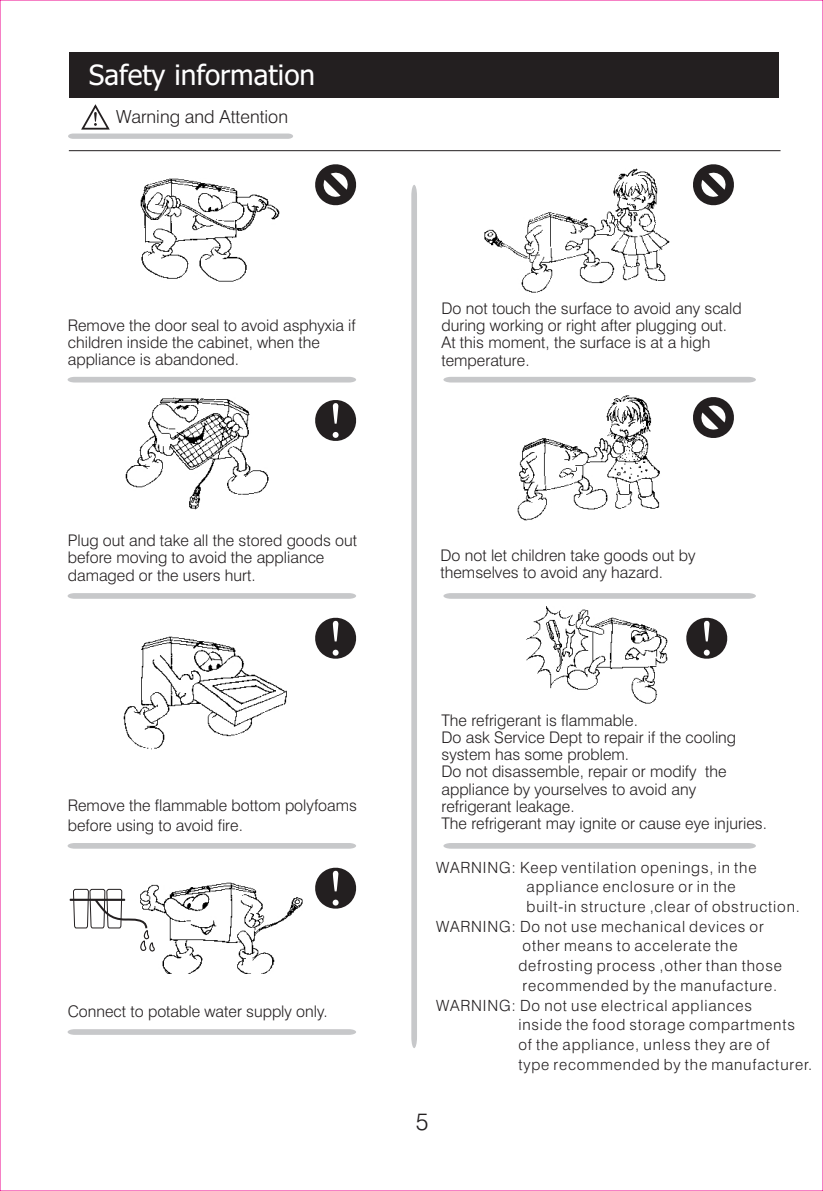
<style>
.page{position:relative;width:823px;height:1191px;background:#fff}
.page>*{position:absolute;margin:0;border:0;box-sizing:border-box;transform-origin:0 0}
.t1{font:28px "Tahoma";color:#fff}
.t2{font:300 24px "Swiss 721 BT";color:#231f20}
.t3{font:300 18px "Swiss 721 BT";color:#231f20}
.t4{font:300 16px/17.2px "Swiss 721 BT";color:#231f20}
.t5{font:300 15.4px "Swiss 721 BT";letter-spacing:.055em;color:#231f20}
</style>
<div class="page">
<div style="left:69px;top:52px;width:709px;height:46px;background:#231f20"></div>
<svg style="left:68px;top:104px;width:225px;height:35px"></svg>
<hr style="left:69px;top:150px;width:711px;height:1px;background:#231f20">
<svg style="left:315px;top:164px;width:42px;height:42px"></svg>
<svg style="left:68px;top:377px;width:288px;height:5px"></svg>
<div style="left:443px;top:377px;width:312px;height:5px;background:#c7c8ca"></div>
<svg style="left:315px;top:617px;width:42px;height:42px"></svg>
<svg style="left:315px;top:400px;width:42px;height:41px"></svg>
<svg style="left:686px;top:617px;width:42px;height:42px"></svg>
<svg style="left:411px;top:185px;width:6px;height:863px;background:#cacbcd"></svg>
<svg style="left:68px;top:843px;width:288px;height:5px"></svg>
<div style="left:443px;top:843px;width:312px;height:5px;background:#c7c8ca"></div>
<svg style="left:68px;top:593px;width:288px;height:6px;background:#cacbcd"></svg>
<svg style="left:443px;top:593px;width:312px;height:6px;background:#cacbcd"></svg>
<img style="left:140px;top:178px;width:139px;height:104px">
<img style="left:484px;top:168px;width:185px;height:125px">
<img style="left:125px;top:398px;width:144px;height:111px">
<img style="left:517px;top:395px;width:143px;height:126px">
<svg style="left:693px;top:164px;width:41px;height:42px"></svg>
<svg style="left:693px;top:397px;width:41px;height:41px"></svg>
<img style="left:123px;top:636px;width:164px;height:113px">
<img style="left:526px;top:607px;width:141px;height:97px">
<svg style="left:315px;top:867px;width:42px;height:42px"></svg>
<svg style="left:68px;top:1029px;width:288px;height:5px"></svg>
<img style="left:148px;top:882px;width:155px;height:91px">
<hr style="left:70px;top:898px;width:55px;height:3px;background:#231f20">
<svg style="left:72px;top:888px;width:84px;height:64px"></svg>
<h1 class="t1" style="left:89px;top:64px;width:228px">Safety information</h1>
<p class="t3" style="left:116px;top:109px;width:173px">Warning and Attention</p>
<p class="t4" style="left:68px;top:318px;width:289px">Remove the door seal to avoid asphyxia if children inside the cabinet, when the appliance is abandoned.</p>
<p class="t4" style="left:441px;top:301px;width:302px">Do not touch the surface to avoid any scald during working or right after plugging out.<br>At this moment, the surface is at a high temperature.</p>
<p class="t4" style="left:68px;top:533px;width:291px">Plug out and take all the stored goods out before moving to avoid the appliance damaged or the users hurt.</p>
<p class="t4" style="left:68px;top:797px;width:290px;line-height:19.2px">Remove the flammable bottom polyfoams before using to avoid fire.</p>
<p class="t4" style="left:68px;top:1004px;width:261px">Connect to potable water supply only.</p>
<p class="t4" style="left:440px;top:548px;width:256px">Do not let children take goods out by themselves to avoid any hazard.</p>
<p class="t4" style="left:441px;top:713px;width:327px">The refrigerant is flammable.<br>Do ask Service Dept to repair if the cooling system has some problem.<br>Do not disassemble, repair or modify the appliance by yourselves to avoid any refrigerant leakage.<br>The refrigerant may ignite or cause eye injuries.</p>
<p class="t5" style="left:436px;top:861px;width:321px">WARNING: Keep ventilation openings, in the</p>
<p class="t5" style="left:526px;top:880px;width:210px">appliance enclosure or in the</p>
<p class="t5" style="left:526px;top:900px;width:275px">built-in structure ,clear of obstruction.</p>
<p class="t5" style="left:436px;top:920px;width:329px">WARNING: Do not use mechanical devices or</p>
<p class="t5" style="left:522px;top:939px;width:216px">other means to accelerate the</p>
<p class="t5" style="left:518px;top:959px;width:265px">defrosting process ,other than those</p>
<p class="t5" style="left:522px;top:979px;width:256px">recommended by the manufacture.</p>
<p class="t5" style="left:436px;top:999px;width:317px">WARNING: Do not use electrical appliances</p>
<p class="t5" style="left:518px;top:1018px;width:278px">inside the food storage compartments</p>
<p class="t5" style="left:518px;top:1038px;width:253px">of the appliance, unless they are of</p>
<p class="t5" style="left:518px;top:1058px;width:295px">type recommended by the manufacturer.</p>
<h2 class="t2" style="left:415px;top:1111px;width:14px">5</h2>
</div>
